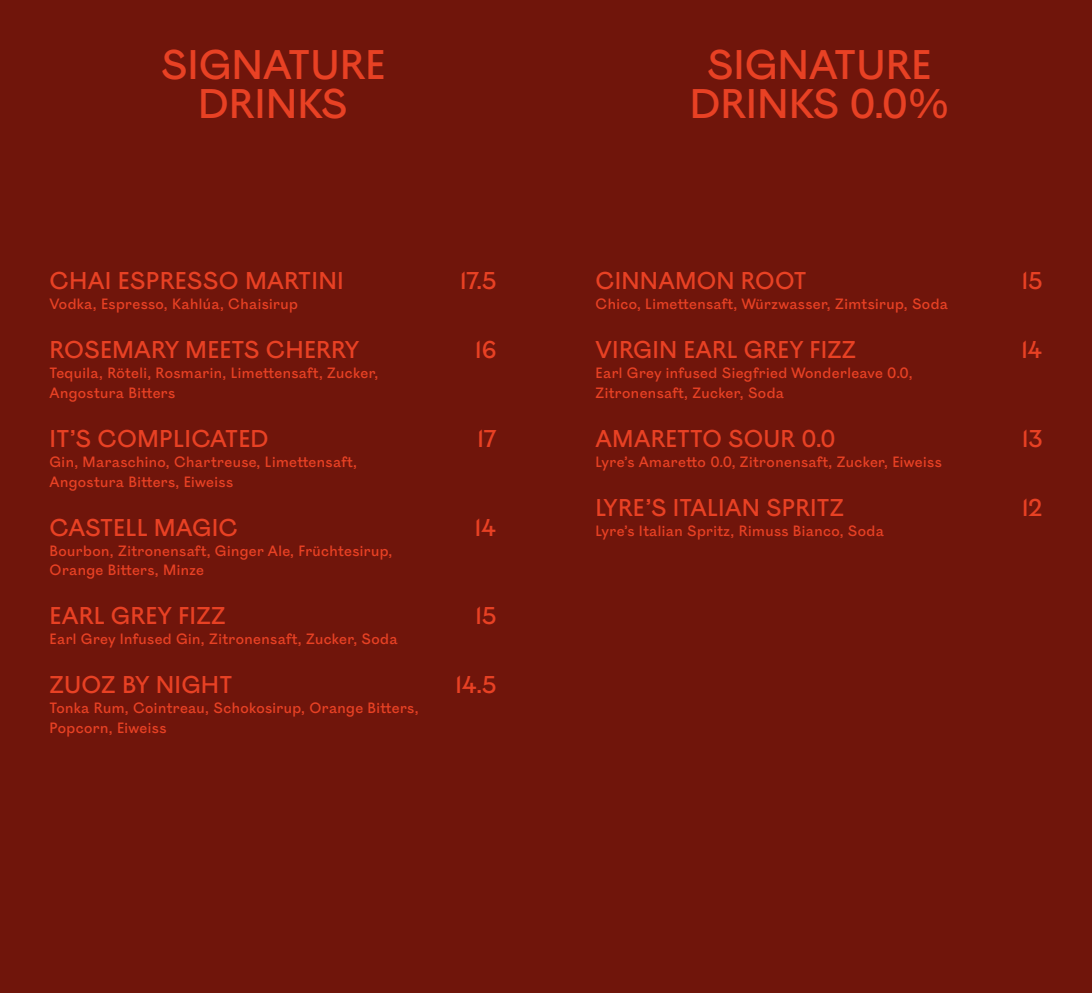
<style>
.page{position:relative;width:1092px;height:993px;background:#fff}
.page>*{position:absolute;margin:0;border:0;box-sizing:border-box;transform-origin:0 0}
.t1{font:38.68px/39.6px "Ostia Antica";color:#e84124;text-align:center}
.t2{font:22.75px "Ostia Antica";letter-spacing:.01em;color:#e84124}
.t3{font:14px/19.8px "Ostia Antica";letter-spacing:.03em;color:#e84124}
</style>
<div class="page">
<div style="left:0;top:0;width:1091px;height:992px;background:#70150b"></div>
<h1 class="t1" style="left:161px;top:46px;width:226px">SIGNATURE<br>DRINKS</h1>
<h1 class="t1" style="left:689px;top:46px;width:260px">SIGNATURE<br>DRINKS 0.0%</h1>
<h2 class="t2" style="left:50px;top:268px;width:295px">CHAI ESPRESSO MARTINI</h2>
<h2 class="t2" style="left:460px;top:268px;width:38px">17.5</h2>
<p class="t3" style="left:50px;top:294px;width:250px">Vodka, Espresso, Kahlúa, Chaisirup</p>
<h2 class="t2" style="left:50px;top:337px;width:311px">ROSEMARY MEETS CHERRY</h2>
<h2 class="t2" style="left:475px;top:337px;width:23px">16</h2>
<p class="t3" style="left:50px;top:363px;width:330px">Tequila, Röteli, Rosmarin, Limettensaft, Zucker,<br>Angostura Bitters</p>
<h2 class="t2" style="left:50px;top:425px;width:220px">IT’S COMPLICATED</h2>
<h2 class="t2" style="left:477px;top:425px;width:20px">17</h2>
<p class="t3" style="left:50px;top:452px;width:309px">Gin, Maraschino, Chartreuse, Limettensaft,<br>Angostura Bitters, Eiweiss</p>
<h2 class="t2" style="left:50px;top:514px;width:190px">CASTELL MAGIC</h2>
<h2 class="t2" style="left:475px;top:514px;width:23px">14</h2>
<p class="t3" style="left:50px;top:540px;width:344px">Bourbon, Zitronensaft, Ginger Ale, Früchtesirup,<br>Orange Bitters, Minze</p>
<h2 class="t2" style="left:50px;top:603px;width:178px">EARL GREY FIZZ</h2>
<h2 class="t2" style="left:475px;top:603px;width:22px">15</h2>
<p class="t3" style="left:50px;top:629px;width:349px">Earl Grey Infused Gin, Zitronensaft, Zucker, Soda</p>
<h2 class="t2" style="left:50px;top:672px;width:184px">ZUOZ BY NIGHT</h2>
<h2 class="t2" style="left:455px;top:672px;width:42px">14.5</h2>
<p class="t3" style="left:50px;top:698px;width:370px">Tonka Rum, Cointreau, Schokosirup, Orange Bitters,<br>Popcorn, Eiweiss</p>
<h2 class="t2" style="left:595px;top:268px;width:212px">CINNAMON ROOT</h2>
<h2 class="t2" style="left:1021px;top:268px;width:22px">15</h2>
<p class="t3" style="left:595px;top:294px;width:354px">Chico, Limettensaft, Würzwasser, Zimtsirup, Soda</p>
<h2 class="t2" style="left:595px;top:337px;width:262px">VIRGIN EARL GREY FIZZ</h2>
<h2 class="t2" style="left:1021px;top:337px;width:22px">14</h2>
<p class="t3" style="left:595px;top:363px;width:318px">Earl Grey infused Siegfried Wonderleave 0.0,<br>Zitronensaft, Zucker, Soda</p>
<h2 class="t2" style="left:595px;top:425px;width:241px">AMARETTO SOUR 0.0</h2>
<h2 class="t2" style="left:1022px;top:425px;width:22px">13</h2>
<p class="t3" style="left:595px;top:452px;width:347px">Lyre’s Amaretto 0.0, Zitronensaft, Zucker, Eiweiss</p>
<h2 class="t2" style="left:595px;top:494px;width:250px">LYRE’S ITALIAN SPRITZ</h2>
<h2 class="t2" style="left:1021px;top:494px;width:22px">12</h2>
<p class="t3" style="left:595px;top:520px;width:290px">Lyre’s Italian Spritz, Rimuss Bianco, Soda</p>
</div>
